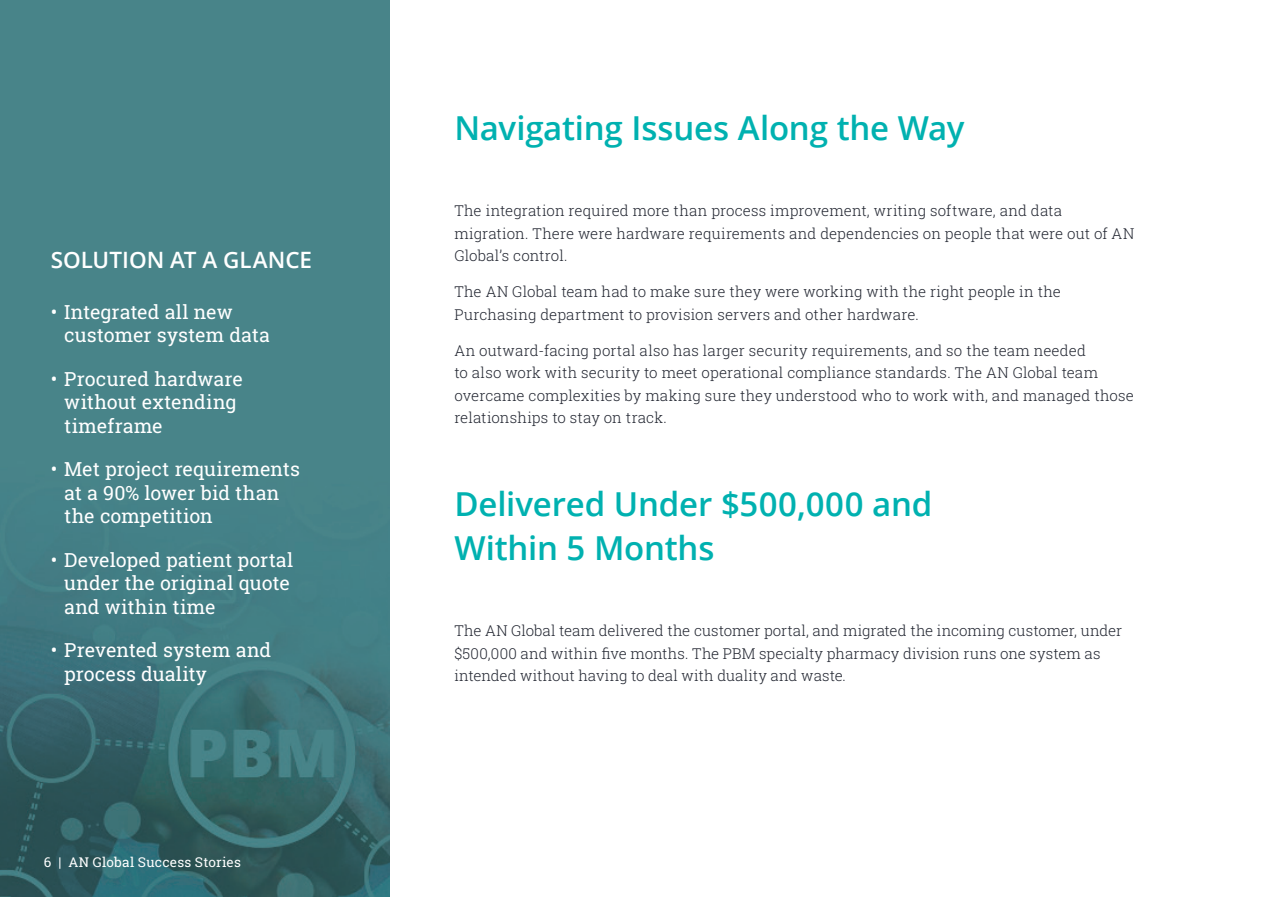
<style>
.page{position:relative;width:1264px;height:897px;background:#fff}
.page>*{position:absolute;margin:0;border:0;box-sizing:border-box;transform-origin:0 0}
.t1{font:600 33px/43.5px "Open Sans";letter-spacing:-.005em;color:#00b1b0}
.t2{font:600 22.5px "Open Sans";color:#fff}
.t3{font:19.5px/23.4px "Roboto Slab";letter-spacing:.005em;color:#fff}
.t4{font:300 15px/22.5px "Roboto Slab";letter-spacing:.005em;color:#212530}
.t5{font:13.5px "Roboto Slab";letter-spacing:.015em;color:#fff}
</style>
<div class="page">
<div style="left:0;top:0;width:389px;height:896px;background:#488489"></div>
<img style="left:0;top:573px;width:389px;height:323px">
<h2 class="t2" style="left:51px;top:244px;width:263px">SOLUTION AT A GLANCE</h2>
<h3 class="t3" style="left:64px;top:299px;width:207px;text-indent:-13px">• Integrated all new customer system data</h3>
<h3 class="t3" style="left:64px;top:366px;width:180px;text-indent:-13px">• Procured hardware without extending timeframe</h3>
<h3 class="t3" style="left:64px;top:457px;width:237px;text-indent:-13px">• Met project requirements at a 90% lower bid than the competition</h3>
<h3 class="t3" style="left:64px;top:547px;width:230px;text-indent:-13px">• Developed patient portal under the original quote and within time</h3>
<h3 class="t3" style="left:64px;top:638px;width:208px;text-indent:-13px">• Prevented system and process duality</h3>
<p class="t5" style="left:44px;top:853px;width:199px">6 | AN Global Success Stories</p>
<h1 class="t1" style="left:454px;top:105px;width:511px">Navigating Issues Along the Way</h1>
<p class="t4" style="left:454px;top:199px;width:681px">The integration required more than process improvement, writing software, and data migration. There were hardware requirements and dependencies on people that were out of AN<br>Global’s control.</p>
<p class="t4" style="left:454px;top:280px;width:608px">The AN Global team had to make sure they were working with the right people in the<br>Purchasing department to provision servers and other hardware.</p>
<p class="t4" style="left:454px;top:338px;width:681px">An outward-facing portal also has larger security requirements, and so the team needed<br>to also work with security to meet operational compliance standards. The AN Global team overcame complexities by making sure they understood who to work with, and managed those relationships to stay on track.</p>
<h1 class="t1" style="left:454px;top:482px;width:480px">Delivered Under $500,000 and<br>Within 5 Months</h1>
<p class="t4" style="left:454px;top:619px;width:669px">The AN Global team delivered the customer portal, and migrated the incoming customer, under $500,000 and within five months. The PBM specialty pharmacy division runs one system as intended without having to deal with duality and waste.</p>
</div>
